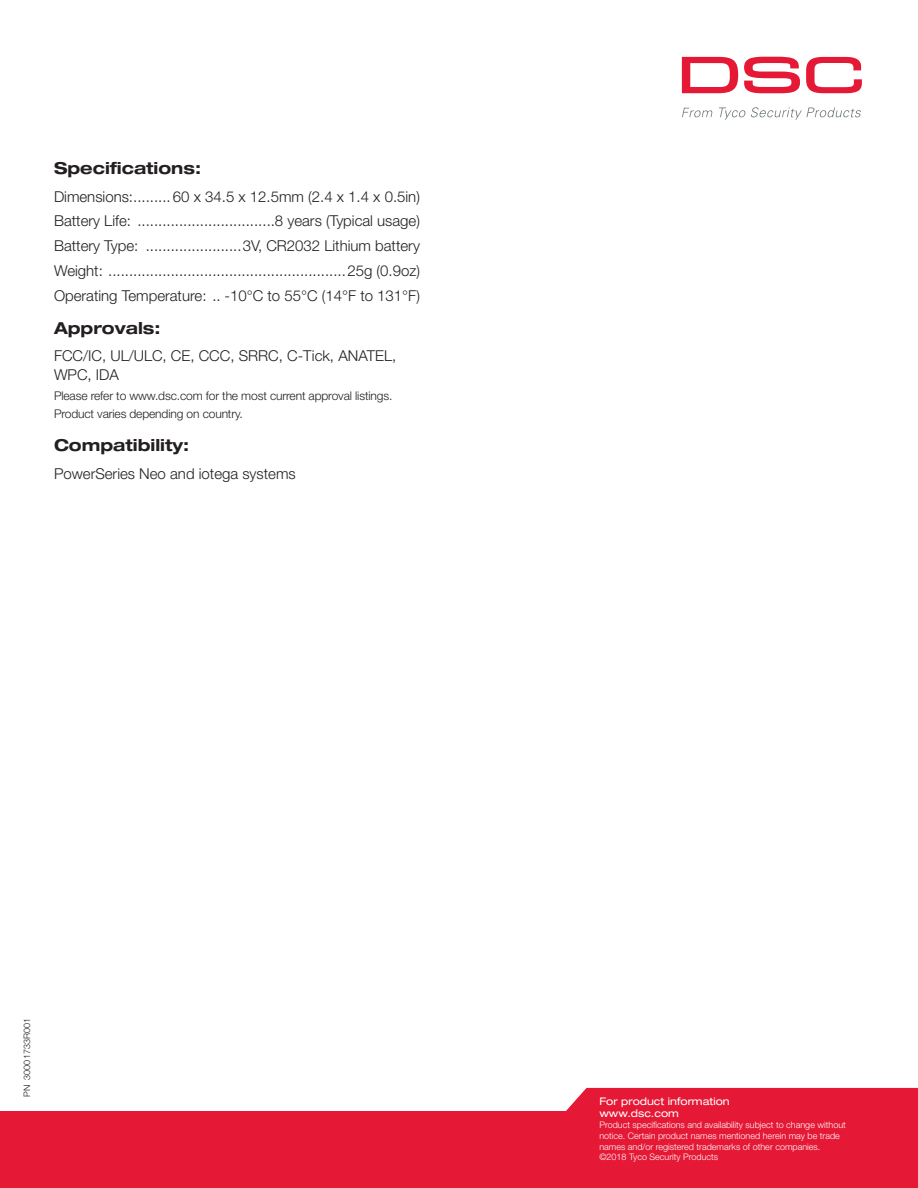
<style>
.page{position:relative;width:918px;height:1188px;background:#fff}
.page>*{position:absolute;margin:0;border:0;box-sizing:border-box;transform-origin:0 0}
.t1{font:700 expanded 16.5px "Helvetica Neue LT Std";color:#231f20}
.t2{font:300 15px/24.8px "Helvetica Neue LT Pro";color:#231f20;text-align:justify}
.t3{font:300 12px/18.8px "Helvetica Neue LT Pro";letter-spacing:-.01em;color:#231f20}
.t4{font:expanded 10.5px/12.6px "Helvetica Neue LT Std";color:#fff}
.t5{font:300 9px/10.8px "Helvetica Neue LT Pro";color:#fff}
.t6{font:300 9px "Helvetica Neue LT Pro";color:#231f20}
</style>
<div class="page">
<svg style="left:0;top:1087px;width:918px;height:101px;background:#e83b54"></svg>
<svg style="left:682px;top:57px;width:56px;height:36px"></svg>
<svg style="left:744px;top:57px;width:56px;height:36px"></svg>
<svg style="left:806px;top:57px;width:56px;height:36px"></svg>
<svg style="left:682px;top:108px;width:31px;height:9px"></svg>
<svg style="left:719px;top:107px;width:142px;height:13px"></svg>
<p class="t1" style="left:54px;top:158px;width:149px">Specifications:</p>
<p class="t2" style="left:54px;top:184px;width:367px">Dimensions:......... 60 x 34.5 x 12.5mm (2.4 x 1.4 x 0.5in)<br>Battery Life: .................................8 years (Typical usage)<br>Battery Type: .......................3V, CR2032 Lithium battery Weight: .........................................................25g (0.9oz)<br>Operating Temperature: .. -10°C to 55°C (14°F to 131°F)</p>
<p class="t1" style="left:54px;top:317px;width:108px">Approvals:</p>
<p class="t2" style="left:54px;top:346px;width:344px;line-height:18.8px">FCC/IC, UL/ULC, CE, CCC, SRRC, C-Tick, ANATEL,<br>WPC, IDA</p>
<p class="t3" style="left:54px;top:386px;width:340px">Please refer to www.dsc.com for the most current approval listings.<br>Product varies depending on country.</p>
<p class="t1" style="left:54px;top:435px;width:137px">Compatibility:</p>
<p class="t2" style="left:54px;top:461px;width:243px">PowerSeries Neo and iotega systems</p>
<p class="t6" style="left:22px;top:1097px;width:80px;rotate:-90deg">PN 30001733R001</p>
<p class="t4" style="left:599px;top:1094px;width:132px">For product information www.dsc.com</p>
<p class="t5" style="left:599px;top:1119px;width:248px">Product specifications and availability subject to change without notice. Certain product names mentioned herein may be trade names and/or registered trademarks of other companies. ©2018 Tyco Security Products</p>
</div>
